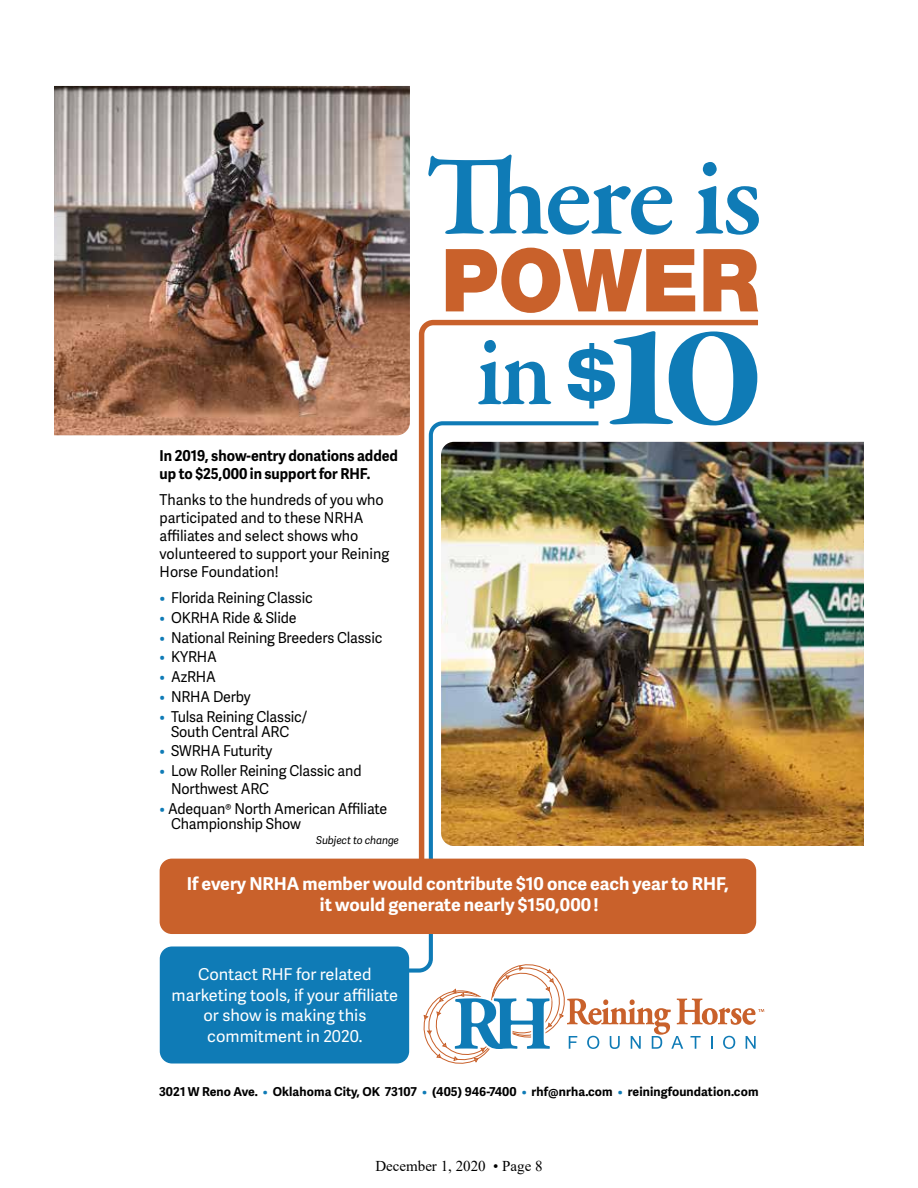
<style>
.page{position:relative;width:918px;height:1188px;background:#fff}
.page>*{position:absolute;margin:0;border:0;box-sizing:border-box;transform-origin:0 0}
.t1{font:700 17.7px/21.8px "Adelle Sans";color:#fff;text-align:center}
.t2{font:16.35px/20.4px "Adelle Sans";color:#fff;text-align:center}
.t3{font:15px/18px "Adelle Sans";letter-spacing:-.01em;color:#000;scale:.95 1}
.t4{font:700 15px/18px "Adelle Sans";color:#000;scale:.95 1}
.t5{font:15px "Times New Roman";color:#000}
.t6{font:700 12.3px "Adelle Sans";letter-spacing:.01em;color:#000}
.t7{font:italic 10.95px "Adelle Sans";letter-spacing:-.01em;color:#000;scale:.95 1}
.s1{color:#0f7bb6}
</style>
<div class="page">
<div style="left:160px;top:859px;width:596px;height:75px;background:#c9612b;border-radius:12px"></div>
<div style="left:160px;top:947px;width:249px;height:117px;background:#0f7bb6;border-radius:12px"></div>
<svg style="left:418px;top:959px;width:346px;height:105px"></svg>
<img style="left:54px;top:86px;width:356px;height:349px">
<img style="left:763px;top:442px;width:101px;height:404px">
<img style="left:416px;top:319px;width:347px;height:546px">
<svg style="left:446px;top:248px;width:249px;height:65px"></svg>
<svg style="left:704px;top:249px;width:54px;height:62px"></svg>
<svg style="left:428px;top:155px;width:244px;height:80px"></svg>
<svg style="left:696px;top:162px;width:63px;height:73px"></svg>
<svg style="left:478px;top:340px;width:73px;height:64px"></svg>
<svg style="left:568px;top:331px;width:189px;height:95px"></svg>
<p class="t4" style="left:160px;top:446px;width:252px">In 2019, show-entry donations added up to $25,000 in support for RHF.</p>
<p class="t3" style="left:160px;top:490px;width:243px">Thanks to the hundreds of you who participated and to these NRHA affiliates and select shows who volunteered to support your Reining<br>Horse Foundation!</p>
<p class="t3" style="left:160px;top:588px;width:163px"><span class="s1">•</span> Florida Reining Classic</p>
<p class="t3" style="left:160px;top:608px;width:146px"><span class="s1">•</span> OKRHA Ride &amp; Slide</p>
<p class="t3" style="left:160px;top:628px;width:236px"><span class="s1">•</span> National Reining Breeders Classic</p>
<p class="t3" style="left:160px;top:648px;width:62px"><span class="s1">•</span> KYRHA</p>
<p class="t3" style="left:160px;top:667px;width:61px"><span class="s1">•</span> AzRHA</p>
<p class="t3" style="left:160px;top:687px;width:98px"><span class="s1">•</span> NRHA Derby</p>
<p class="t3" style="left:160px;top:708px;width:157px;line-height:15px;text-align:center"><span class="s1">•</span> Tulsa Reining Classic/<br>South Central ARC</p>
<p class="t3" style="left:160px;top:742px;width:120px"><span class="s1">•</span> SWRHA Futurity</p>
<p class="t3" style="left:171px;top:761px;width:202px;text-indent:-11px"><span class="s1">•</span> Low Roller Reining Classic and<br>Northwest ARC</p>
<p class="t3" style="left:171px;top:801px;width:229px;line-height:15px;text-indent:-11px"><span class="s1">•</span> Adequan® North American Affiliate<br>Championship Show</p>
<p class="t7" style="left:316px;top:832px;width:88px">Subject to change</p>
<p class="t1" style="left:187px;top:872px;width:544px">If every NRHA member would contribute $10 once each year to RHF, it would generate nearly $150,000!</p>
<p class="t2" style="left:172px;top:964px;width:228px">Contact RHF for related marketing tools, if your affiliate or show is making this commitment in 2020.</p>
<p class="t6" style="left:159px;top:1083px;width:601px">3021 W Reno Ave. <span class="s1">•</span> Oklahoma City, OK 73107 <span class="s1">•</span> (405) 946-7400 <span class="s1">•</span> rhf@nrha.com <span class="s1">•</span> reiningfoundation.com</p>
<p class="t5" style="left:375px;top:1156px;width:169px">December 1, 2020 • Page 8</p>
</div>
